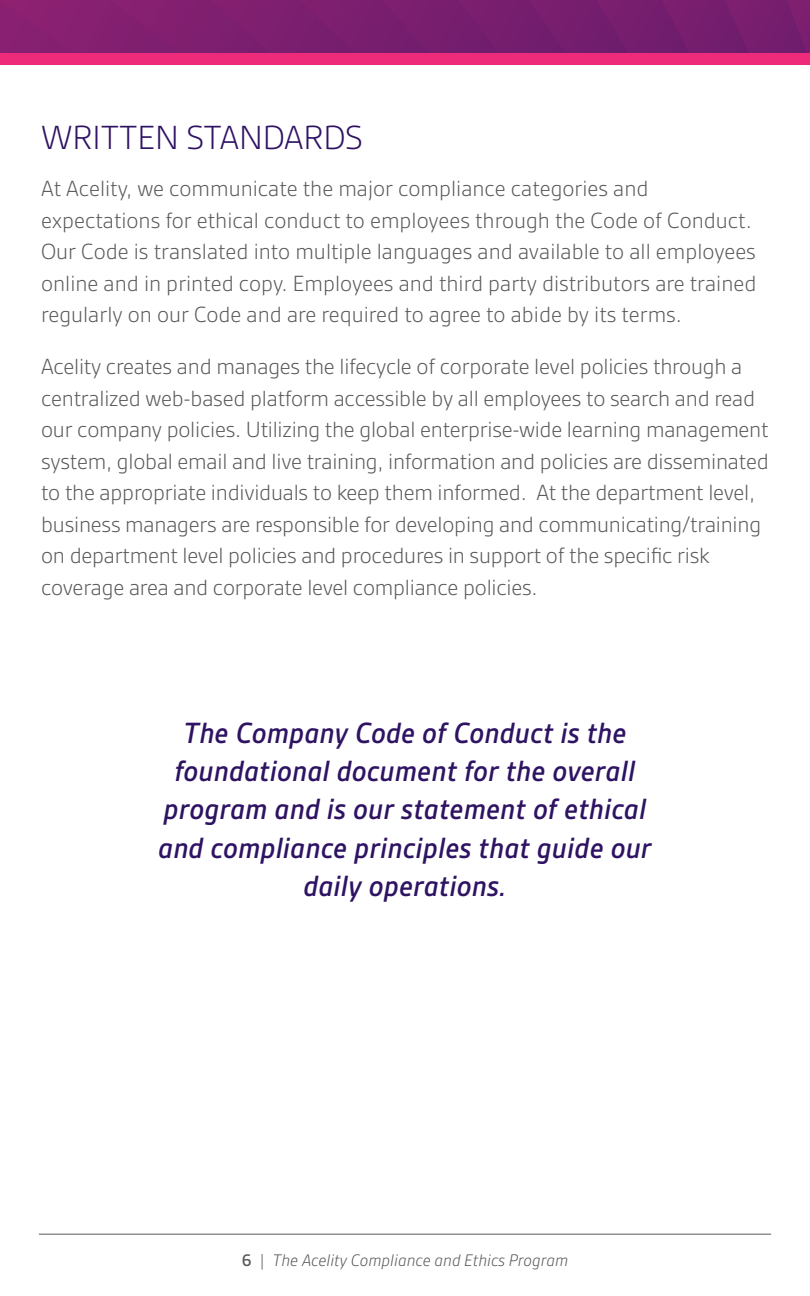
<style>
.page{position:relative;width:810px;height:1296px;background:#fff}
.page>*{position:absolute;margin:0;border:0;box-sizing:border-box;transform-origin:0 0}
.t1{font:300 36px "Gesta";color:#2e1363}
.t2{font:italic 500 31.5px/38.2px "Gesta";color:#2e1363;text-align:center}
.t3{font:300 23.62px/31.5px "Gesta";letter-spacing:-.01em;color:#58595b}
.t4{font:italic 300 18px "Gesta";color:#58595b}
.s1{font-weight:500;font-style:normal}
.s2{font-style:normal}
</style>
<div class="page">
<svg style="left:0;top:0;width:810px;height:53px"></svg>
<div style="left:0;top:53px;width:810px;height:12px;background:#ee2a7b"></div>
<hr style="left:39px;top:1234px;width:732px;height:1px;background:#58595b">
<p class="t1" style="left:41px;top:117px;width:323px">WRITTEN STANDARDS</p>
<p class="t3" style="left:41px;top:173px;width:717px">At Acelity, we communicate the major compliance categories and expectations for ethical conduct to employees through the Code of Conduct.<br>Our Code is translated into multiple languages and available to all employees online and in printed copy. Employees and third party distributors are trained regularly on our Code and are required to agree to abide by its terms.</p>
<p class="t3" style="left:41px;top:350px;width:729px">Acelity creates and manages the lifecycle of corporate level policies through a centralized web-based platform accessible by all employees to search and read our company policies. Utilizing the global enterprise-wide learning management system, global email and live training, information and policies are disseminated to the appropriate individuals to keep them informed. At the department level, business managers are responsible for developing and communicating/training on department level policies and procedures in support of the specific risk coverage area and corporate level compliance policies.</p>
<p class="t2" style="left:158px;top:713px;width:495px">The Company Code of Conduct is the foundational document for the overall program and is our statement of ethical and compliance principles that guide our daily operations.</p>
<p class="t4" style="left:242px;top:1250px;width:328px"><span class="s1">6</span> <span class="s2">|</span> The Acelity Compliance and Ethics Program</p>
</div>
